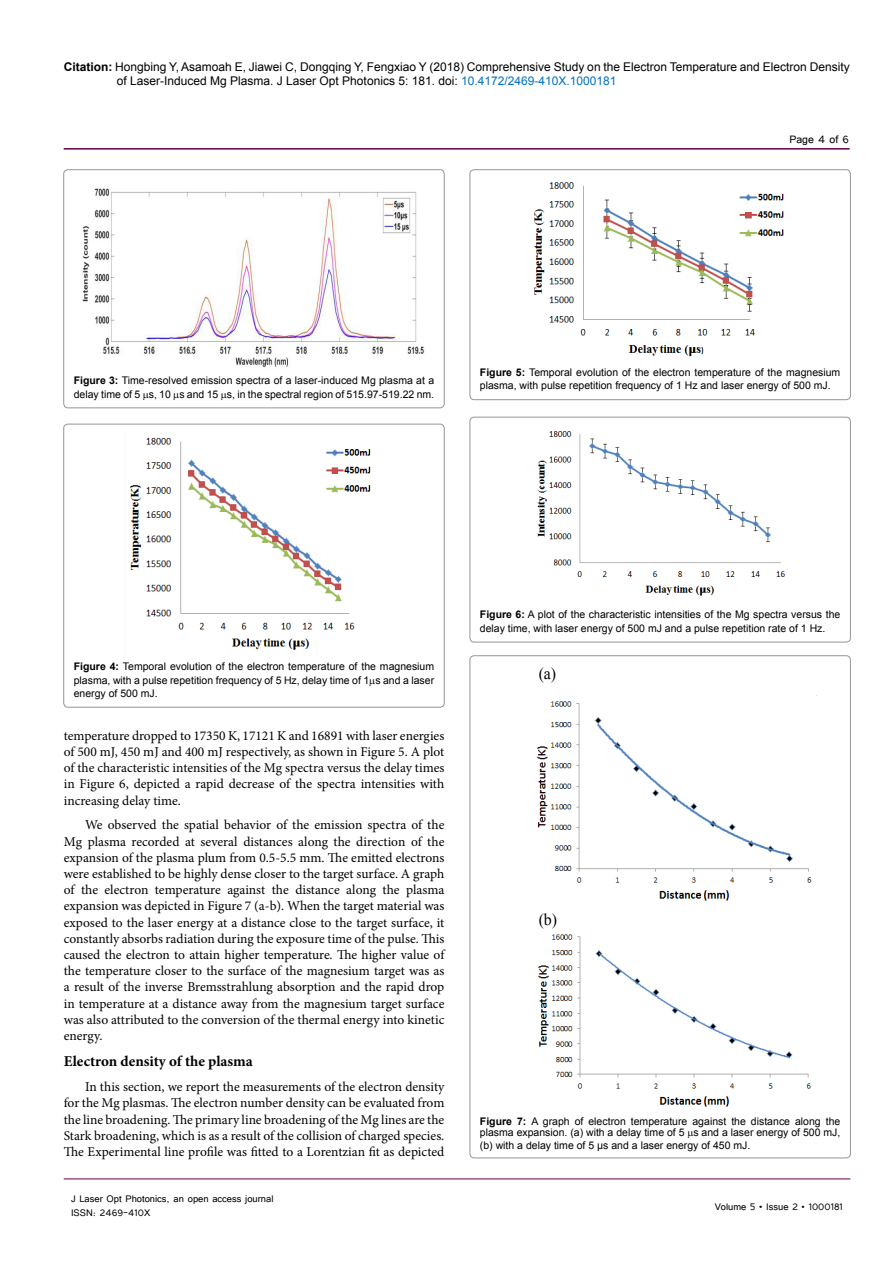
<style>
.page{position:relative;width:893px;height:1263px;background:#fff}
.page>*{position:absolute;margin:0;border:0;box-sizing:border-box;transform-origin:0 0}
.t1{font:16.65px "Times New Roman";color:#000;scale:.95 1}
.t2{font:700 15px "Minion Pro";color:#000}
.t3{font:13.5px/16.2px "Minion Pro";color:#000;text-align:justify}
.t4{font:13.5px "Tunga";color:#000}
.t5{font:12px/14.4px "Arial";color:#000}
.t6{font:12px/14.4px "Tunga";color:#000}
.t7{font:10.5px/13.5px "Arial";color:#000}
.s1{font-weight:700}
.s2{color:#0072bc}
</style>
<div class="page">
<hr style="left:64px;top:148px;width:786px;height:2px;background:#630047">
<hr style="left:64px;top:1179px;width:786px;height:1px;background:#630047">
<div style="left:64px;top:170px;width:380px;height:238px;border:1px solid #939598;border-radius:4px"></div>
<img style="left:82px;top:188px;width:342px;height:180px">
<div style="left:64px;top:424px;width:380px;height:283px;border:1px solid #939598;border-radius:4px"></div>
<img style="left:129px;top:437px;width:242px;height:213px">
<div style="left:470px;top:170px;width:380px;height:230px;border:1px solid #939598;border-radius:4px"></div>
<img style="left:533px;top:182px;width:251px;height:175px">
<div style="left:470px;top:417px;width:380px;height:225px;border:1px solid #939598;border-radius:4px"></div>
<img style="left:537px;top:431px;width:248px;height:165px">
<img style="left:536px;top:701px;width:276px;height:200px">
<img style="left:538px;top:934px;width:273px;height:173px">
<p class="t5" style="left:117px;top:60px;width:734px;text-indent:-53px"><span class="s1">Citation:</span> Hongbing Y, Asamoah E, Jiawei C, Dongqing Y, Fengxiao Y (2018) Comprehensive Study on the Electron Temperature and Electron Density of Laser-Induced Mg Plasma. J Laser Opt Photonics 5: 181. doi: <span class="s2">10.4172/2469-410X.1000181</span></p>
<p class="t4" style="left:789px;top:131px;width:61px">Page 4 of 6</p>
<p class="t7" style="left:74px;top:374px;width:362px"><span class="s1">Figure 3:</span> Time-resolved emission spectra of a laser-induced Mg plasma at a delay time of 5 s, 10 s and 15 s, in the spectral region of 515.97-519.22 nm.</p>
<p class="t7" style="left:480px;top:365px;width:362px"><span class="s1">Figure 5:</span> Temporal evolution of the electron temperature of the magnesium plasma, with pulse repetition frequency of 1 Hz and laser energy of 500 mJ.</p>
<p class="t7" style="left:74px;top:660px;width:362px;text-align:justify"><span class="s1">Figure 4:</span> Temporal evolution of the electron temperature of the magnesium plasma, with a pulse repetition frequency of 5 Hz, delay time of 1 s and a laser energy of 500 mJ.</p>
<p class="t3" style="left:64px;top:727px;width:382px">temperature dropped to 17350 K, 17121 K and 16891 with laser energies of 500 mJ, 450 mJ and 400 mJ respectively, as shown in Figure 5. A plot of the characteristic intensities of the Mg spectra versus the delay times in Figure 6, depicted a rapid decrease of the spectra intensities with increasing delay time.</p>
<p class="t3" style="left:64px;top:817px;width:382px;text-indent:21px">We observed the spatial behavior of the emission spectra of the Mg plasma recorded at several distances along the direction of the expansion of the plasma plum from 0.5-5.5 mm. The emitted electrons were established to be highly dense closer to the target surface. A graph of the electron temperature against the distance along the plasma expansion was depicted in Figure 7 (a-b). When the target material was exposed to the laser energy at a distance close to the target surface, it constantly absorbs radiation during the exposure time of the pulse. This caused the electron to attain higher temperature. The higher value of the temperature closer to the surface of the magnesium target was as a result of the inverse Bremsstrahlung absorption and the rapid drop in temperature at a distance away from the magnesium target surface was also attributed to the conversion of the thermal energy into kinetic energy.</p>
<p class="t2" style="left:64px;top:1051px;width:191px">Electron density of the plasma</p>
<p class="t3" style="left:64px;top:1079px;width:382px;text-indent:21px">In this section, we report the measurements of the electron density for the Mg plasmas. The electron number density can be evaluated from the line broadening. The primary line broadening of the Mg lines are the Stark broadening, which is as a result of the collision of charged species.<br>The Experimental line profile was fitted to a Lorentzian fit as depicted</p>
<p class="t6" style="left:71px;top:1190px;width:204px">J Laser Opt Photonics, an open access journal<br>ISSN: 2469-410X</p>
<p class="t7" style="left:480px;top:608px;width:362px"><span class="s1">Figure 6:</span> A plot of the characteristic intensities of the Mg spectra versus the delay time, with laser energy of 500 mJ and a pulse repetition rate of 1 Hz.</p>
<p class="t1" style="left:539px;top:662px;width:20px">(a)</p>
<p class="t1" style="left:539px;top:908px;width:21px">(b)</p>
<p class="t7" style="left:480px;top:1115px;width:362px;line-height:11.6px"><span class="s1">Figure 7:</span> A graph of electron temperature against the distance along the plasma expansion. (a) with a delay time of 5 s and a laser energy of 500 mJ,</p>
<p class="t7" style="left:480px;top:1138px;width:272px">(b) with a delay time of 5 µs and a laser energy of 450 mJ.</p>
<p class="t6" style="left:715px;top:1199px;width:130px">Volume 5 • Issue 2 • 1000181</p>
</div>
